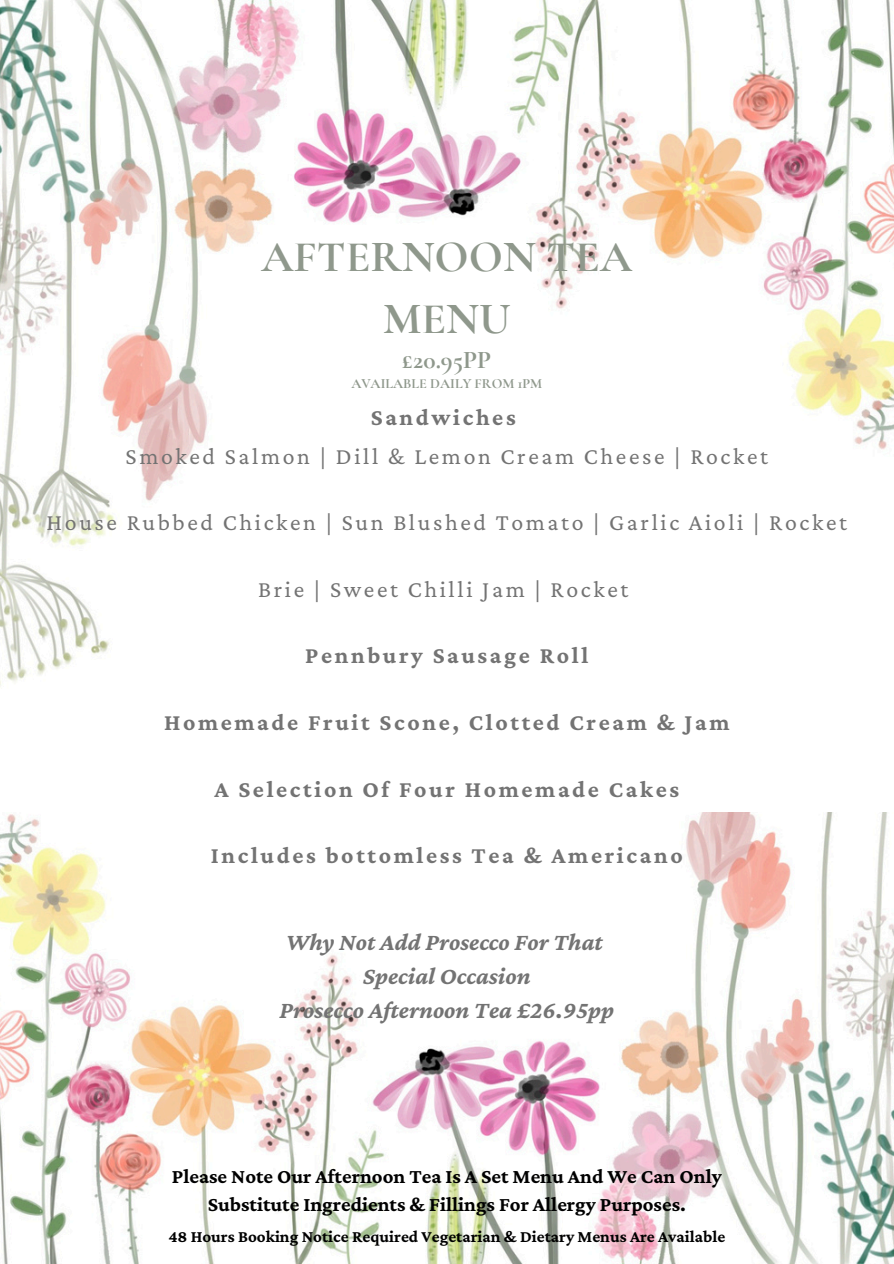
<style>
.page{position:relative;width:894px;height:1264px;background:#fff}
.page>*{position:absolute;margin:0;border:0;box-sizing:border-box;transform-origin:0 0}
.t1{font:700 44.7px/62.6px "Cormorant Garamond";color:#8f988c;text-align:center}
.t2{font:700 25.5px "Cormorant Garamond";color:#8f988c}
.t3{font:italic 700 24.45px/33.8px "Crimson Pro";color:#737373;text-align:center}
.t4{font:700 23.85px "Crimson Pro";letter-spacing:.11em;color:#737373}
.t5{font:23.85px "Crimson Pro";letter-spacing:.11em;color:#737373}
.t6{font:700 20.7px/28.2px "Crimson Pro";color:#000;text-align:center}
.t7{font:700 16.95px "Crimson Pro";color:#000}
.t8{font:700 14.1px "Cormorant Garamond";color:#8f988c}
</style>
<div class="page">
<img style="left:0;top:812px;width:893px;height:451px">
<img style="left:0;top:0;width:893px;height:687px">
<h2 class="t1" style="left:261px;top:225px;width:372px">AFTERNOON TEA<br>MENU</h2>
<p class="t2" style="left:402px;top:344px;width:90px">£20.95PP</p>
<p class="t8" style="left:351px;top:375px;width:192px">AVAILABLE DAILY FROM 1PM</p>
<p class="t4" style="left:371px;top:403px;width:146px">Sandwiches</p>
<p class="t5" style="left:126px;top:442px;width:643px">Smoked Salmon | Dill &amp; Lemon Cream Cheese | Rocket</p>
<h1 class="t5" style="left:47px;top:509px;width:801px">House Rubbed Chicken | Sun Blushed Tomato | Garlic Aioli | Rocket</h1>
<h2 class="t5" style="left:258px;top:575px;width:371px">Brie | Sweet Chilli Jam | Rocket</h2>
<h3 class="t4" style="left:305px;top:642px;width:284px">Pennbury Sausage Roll</h3>
<h3 class="t4" style="left:164px;top:708px;width:567px">Homemade Fruit Scone, Clotted Cream &amp; Jam</h3>
<h3 class="t4" style="left:214px;top:775px;width:466px">A Selection Of Four Homemade Cakes</h3>
<h2 class="t4" style="left:211px;top:841px;width:473px">Includes bottomless Tea &amp; Americano</h2>
<h2 class="t3" style="left:279px;top:925px;width:336px">Why Not Add Prosecco For That<br>Special Occasion<br>Prosecco Afternoon Tea £26.95pp</h2>
<h2 class="t6" style="left:172px;top:1161px;width:551px">Please Note Our Afternoon Tea Is A Set Menu And We Can Only<br>Substitute Ingredients &amp; Fillings For Allergy Purposes.</h2>
<h2 class="t7" style="left:168px;top:1226px;width:558px">48 Hours Booking Notice Required Vegetarian &amp; Dietary Menus Are Available</h2>
</div>
